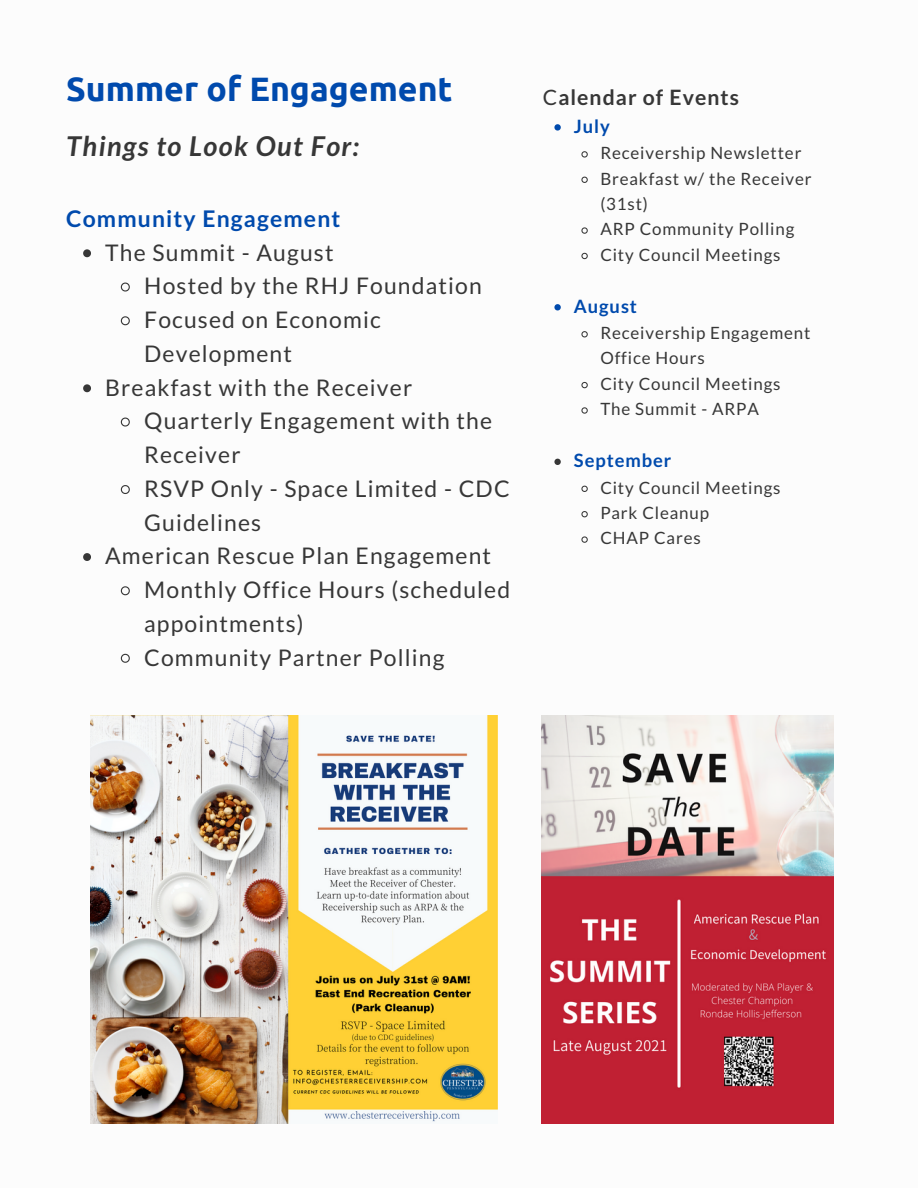
<style>
.page{position:relative;width:918px;height:1188px;background:#fff}
.page>*{position:absolute;margin:0;border:0;box-sizing:border-box;transform-origin:0 0}
.t1{font:700 33.9px "Ubuntu";color:#004aad}
.t2{font:italic 700 27.3px "Lato";letter-spacing:.05em;color:#373737}
.t3{font:22.95px/33.8px "Lato";letter-spacing:.05em;color:#373737}
.t4{font:700 22.95px "Lato";letter-spacing:.05em;color:#004aad}
.t5{font:700 21.15px "Lato";letter-spacing:.05em;color:#373737}
.t6{font:700 18.3px "Lato";letter-spacing:.05em;color:#004aad}
.t7{font:16.95px/25.3px "Lato";letter-spacing:.05em;color:#373737}
.s1{font-weight:400}
</style>
<div class="page">
<img style="left:91px;top:716px;width:407px;height:407px">
<img style="left:542px;top:716px;width:291px;height:407px">
<svg style="left:83px;top:249px;width:8px;height:8px"></svg>
<svg style="left:120px;top:282px;width:10px;height:10px"></svg>
<svg style="left:120px;top:316px;width:10px;height:10px"></svg>
<svg style="left:83px;top:384px;width:8px;height:8px"></svg>
<svg style="left:120px;top:417px;width:10px;height:10px"></svg>
<svg style="left:120px;top:485px;width:10px;height:9px"></svg>
<svg style="left:83px;top:553px;width:8px;height:8px"></svg>
<svg style="left:120px;top:586px;width:10px;height:10px"></svg>
<svg style="left:120px;top:653px;width:10px;height:10px"></svg>
<svg style="left:554px;top:124px;width:7px;height:7px"></svg>
<svg style="left:581px;top:151px;width:7px;height:7px"></svg>
<svg style="left:581px;top:176px;width:7px;height:7px"></svg>
<svg style="left:581px;top:227px;width:7px;height:7px"></svg>
<svg style="left:581px;top:252px;width:7px;height:8px"></svg>
<svg style="left:554px;top:304px;width:7px;height:6px"></svg>
<svg style="left:581px;top:331px;width:7px;height:7px"></svg>
<svg style="left:581px;top:381px;width:7px;height:8px"></svg>
<svg style="left:581px;top:407px;width:7px;height:7px"></svg>
<svg style="left:554px;top:459px;width:7px;height:6px"></svg>
<svg style="left:581px;top:485px;width:7px;height:7px"></svg>
<svg style="left:581px;top:511px;width:7px;height:7px"></svg>
<svg style="left:581px;top:536px;width:7px;height:7px"></svg>
<p class="t1" style="left:66px;top:70px;width:388px">Summer of Engagement</p>
<p class="t2" style="left:66px;top:129px;width:294px">Things to Look Out For:</p>
<p class="t4" style="left:66px;top:204px;width:276px">Community Engagement</p>
<p class="t3" style="left:105px;top:235px;width:230px">The Summit - August</p>
<p class="t3" style="left:144px;top:269px;width:339px">Hosted by the RHJ Foundation</p>
<p class="t3" style="left:144px;top:302px;width:238px">Focused on Economic<br>Development</p>
<p class="t3" style="left:105px;top:370px;width:309px">Breakfast with the Receiver</p>
<p class="t3" style="left:144px;top:404px;width:349px">Quarterly Engagement with the<br>Receiver</p>
<p class="t3" style="left:144px;top:471px;width:367px">RSVP Only - Space Limited - CDC<br>Guidelines</p>
<p class="t3" style="left:105px;top:539px;width:387px">American Rescue Plan Engagement</p>
<p class="t3" style="left:144px;top:572px;width:368px">Monthly Office Hours (scheduled appointments)</p>
<p class="t3" style="left:144px;top:640px;width:302px">Community Partner Polling</p>
<p class="t5" style="left:543px;top:84px;width:198px"><span class="s1">C</span>alendar of Events</p>
<p class="t6" style="left:574px;top:115px;width:37px">July</p>
<p class="t7" style="left:600px;top:140px;width:203px">Receivership Newsletter</p>
<p class="t7" style="left:600px;top:165px;width:213px">Breakfast w/ the Receiver (31st)</p>
<p class="t7" style="left:600px;top:216px;width:196px">ARP Community Polling</p>
<p class="t7" style="left:600px;top:242px;width:182px">City Council Meetings</p>
<p class="t6" style="left:574px;top:295px;width:65px">August</p>
<p class="t7" style="left:600px;top:320px;width:212px">Receivership Engagement<br>Office Hours</p>
<p class="t7" style="left:600px;top:371px;width:182px">City Council Meetings</p>
<p class="t7" style="left:600px;top:396px;width:160px">The Summit - ARPA</p>
<p class="t6" style="left:574px;top:449px;width:99px">September</p>
<p class="t7" style="left:600px;top:474px;width:182px">City Council Meetings</p>
<p class="t7" style="left:600px;top:500px;width:110px">Park Cleanup</p>
<p class="t7" style="left:600px;top:525px;width:102px">CHAP Cares</p>
</div>
